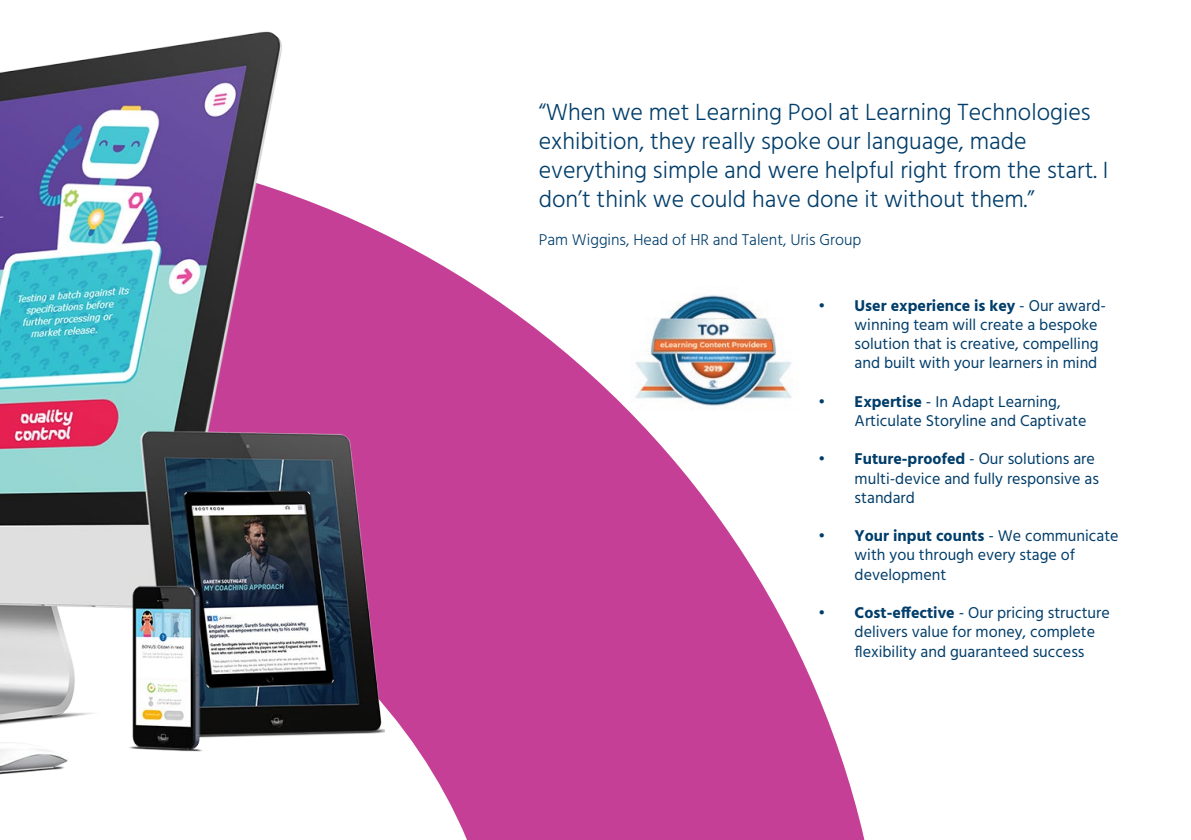
<style>
.page{position:relative;width:1191px;height:840px;background:#fff}
.page>*{position:absolute;margin:0;border:0;box-sizing:border-box;transform-origin:0 0}
.t1{font:300 24px/28.8px "Hind";color:#003d6a}
.t2{font:16px/19.2px "Hind";color:#003d6a}
.t3{font:300 16px "Hind";color:#003d6a}
.s1{font-weight:700}
</style>
<div class="page">
<svg style="left:384px;top:234px;width:481px;height:605px;fill:#c53f97"></svg>
<img style="left:0;top:31px;width:384px;height:744px">
<p class="t1" style="left:539px;top:99px;width:571px">“When we met Learning Pool at Learning Technologies exhibition, they really spoke our language, made everything simple and were helpful right from the start. I don’t think we could have done it without them.”</p>
<p class="t3" style="left:539px;top:229px;width:324px">Pam Wiggins, Head of HR and Talent, Uris Group</p>
<p class="t2" style="left:854px;top:296px;width:253px;text-indent:-36px"><span class="s1">• User experience is key</span> - Our award&shy;winning team will create a bespoke solution that is creative, compelling and built with your learners in mind</p>
<p class="t2" style="left:854px;top:392px;width:233px;text-indent:-36px"><span class="s1">• Expertise</span> - In Adapt Learning,<br>Articulate Storyline and Captivate</p>
<p class="t2" style="left:854px;top:450px;width:246px;text-indent:-36px"><span class="s1">• Future-proofed</span> - Our solutions are multi-device and fully responsive as standard</p>
<p class="t2" style="left:854px;top:527px;width:265px;text-indent:-36px"><span class="s1">• Your input counts</span> - We communicate with you through every stage of development</p>
<p class="t2" style="left:854px;top:604px;width:257px;text-indent:-36px"><span class="s1">• Cost-effective</span> - Our pricing structure delivers value for money, complete flexibility and guaranteed success</p>
</div>
